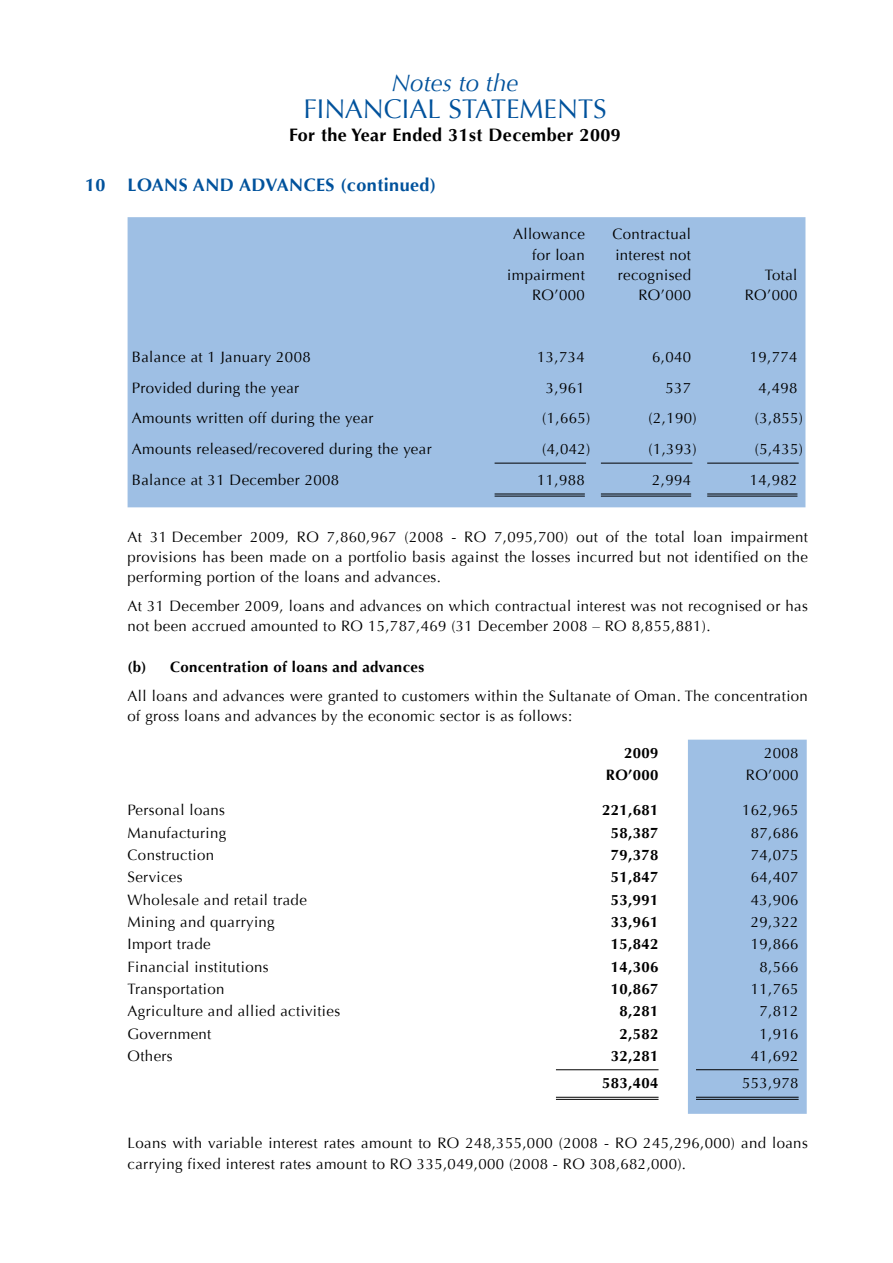
<style>
.page{position:relative;width:893px;height:1263px;background:#fff}
.page>*{position:absolute;margin:0;border:0;box-sizing:border-box;transform-origin:0 0}
.t1{font:27px "Optima";color:#00529c}
.t2{font:italic 24px "Optima";color:#00529c}
.t3{font:700 18px "Optima";letter-spacing:.025em;color:#000}
.t4{font:700 18px "Optima";letter-spacing:.025em;color:#00529c}
.t5{font:15px/20.2px "Optima";letter-spacing:.025em;color:#000;text-align:right}
.t6{font:700 15px "Optima";letter-spacing:.025em;color:#000}
</style>
<div class="page">
<div style="left:128px;top:217px;width:677px;height:290px;background:#9ebfe4"></div>
<hr style="left:495px;top:463px;width:91px;height:1px;background:#000">
<hr style="left:601px;top:463px;width:91px;height:1px;background:#000">
<hr style="left:707px;top:463px;width:92px;height:1px;background:#000">
<hr style="left:495px;top:493px;width:90px;height:1px;background:#000">
<hr style="left:495px;top:496px;width:90px;height:1px;background:#000">
<hr style="left:601px;top:493px;width:90px;height:1px;background:#000">
<hr style="left:601px;top:496px;width:90px;height:1px;background:#000">
<hr style="left:707px;top:493px;width:90px;height:1px;background:#000">
<hr style="left:707px;top:496px;width:90px;height:1px;background:#000">
<div style="left:688px;top:740px;width:119px;height:374px;background:#9ebfe4"></div>
<hr style="left:556px;top:1069px;width:103px;height:1px;background:#000">
<hr style="left:696px;top:1069px;width:103px;height:1px;background:#000">
<hr style="left:556px;top:1097px;width:103px;height:1px;background:#000">
<hr style="left:556px;top:1099px;width:103px;height:1px;background:#000">
<hr style="left:696px;top:1097px;width:103px;height:1px;background:#000">
<hr style="left:696px;top:1099px;width:103px;height:1px;background:#000">
<h2 class="t2" style="left:392px;top:69px;width:128px">Notes to the</h2>
<h1 class="t1" style="left:303px;top:93px;width:305px">FINANCIAL STATEMENTS</h1>
<p class="t3" style="left:289px;top:124px;width:333px">For the Year Ended 31st December 2009</p>
<p class="t4" style="left:85px;top:174px;width:352px">10 LOANS AND ADVANCES (continued)</p>
<p class="t5" style="left:507px;top:224px;width:79px">Allowance for loan impairment<br>RO’000</p>
<p class="t5" style="left:613px;top:224px;width:80px">Contractual interest not recognised<br>RO’000</p>
<p class="t5" style="left:745px;top:265px;width:54px">Total<br>RO’000</p>
<p class="t5" style="left:132px;top:347px;width:180px">Balance at 1 January 2008</p>
<p class="t5" style="left:537px;top:347px;width:49px">13,734</p>
<p class="t5" style="left:652px;top:347px;width:41px">6,040</p>
<p class="t5" style="left:750px;top:347px;width:49px">19,774</p>
<p class="t5" style="left:132px;top:378px;width:169px">Provided during the year</p>
<p class="t5" style="left:546px;top:378px;width:41px">3,961</p>
<p class="t5" style="left:665px;top:378px;width:27px">537</p>
<p class="t5" style="left:758px;top:378px;width:41px">4,498</p>
<p class="t5" style="left:132px;top:408px;width:243px">Amounts written off during the year</p>
<p class="t5" style="left:542px;top:408px;width:50px">(1,665)</p>
<p class="t5" style="left:649px;top:408px;width:50px">(2,190)</p>
<p class="t5" style="left:755px;top:408px;width:50px">(3,855)</p>
<p class="t5" style="left:132px;top:439px;width:301px">Amounts released/recovered during the year</p>
<p class="t5" style="left:542px;top:439px;width:50px">(4,042)</p>
<p class="t5" style="left:648px;top:439px;width:50px">(1,393)</p>
<p class="t5" style="left:755px;top:439px;width:50px">(5,435)</p>
<p class="t5" style="left:132px;top:470px;width:209px">Balance at 31 December 2008</p>
<p class="t5" style="left:537px;top:470px;width:49px">11,988</p>
<p class="t5" style="left:652px;top:470px;width:41px">2,994</p>
<p class="t5" style="left:750px;top:470px;width:49px">14,982</p>
<p class="t5" style="left:128px;top:527px;width:682px;text-align:justify">At 31 December 2009, RO 7,860,967 (2008 - RO 7,095,700) out of the total loan impairment provisions has been made on a portfolio basis against the losses incurred but not identified on the performing portion of the loans and advances.</p>
<p class="t5" style="left:128px;top:596px;width:682px;text-align:left">At 31 December 2009, loans and advances on which contractual interest was not recognised or has not been accrued amounted to RO 15,787,469 (31 December 2008 – RO 8,855,881).</p>
<p class="t6" style="left:128px;top:658px;width:298px">(b) Concentration of loans and advances</p>
<p class="t5" style="left:128px;top:686px;width:682px;text-align:left">All loans and advances were granted to customers within the Sultanate of Oman. The concentration of gross loans and advances by the economic sector is as follows:</p>
<p class="t6" style="left:624px;top:744px;width:36px">2009</p>
<p class="t5" style="left:764px;top:743px;width:36px">2008</p>
<p class="t6" style="left:606px;top:766px;width:54px">RO’000</p>
<p class="t5" style="left:746px;top:765px;width:54px">RO’000</p>
<p class="t5" style="left:128px;top:800px;width:99px">Personal loans</p>
<p class="t6" style="left:602px;top:801px;width:58px">221,681</p>
<p class="t5" style="left:742px;top:800px;width:58px">162,965</p>
<p class="t5" style="left:128px;top:823px;width:100px">Manufacturing</p>
<p class="t6" style="left:611px;top:824px;width:49px">58,387</p>
<p class="t5" style="left:751px;top:823px;width:49px">87,686</p>
<p class="t5" style="left:128px;top:845px;width:88px">Construction</p>
<p class="t6" style="left:611px;top:846px;width:49px">79,378</p>
<p class="t5" style="left:751px;top:845px;width:49px">74,075</p>
<p class="t5" style="left:128px;top:867px;width:57px">Services</p>
<p class="t6" style="left:611px;top:868px;width:49px">51,847</p>
<p class="t5" style="left:751px;top:867px;width:49px">64,407</p>
<p class="t5" style="left:128px;top:889px;width:181px">Wholesale and retail trade</p>
<p class="t6" style="left:611px;top:891px;width:49px">53,991</p>
<p class="t5" style="left:751px;top:889px;width:49px">43,906</p>
<p class="t5" style="left:128px;top:912px;width:149px">Mining and quarrying</p>
<p class="t6" style="left:611px;top:913px;width:49px">33,961</p>
<p class="t5" style="left:751px;top:912px;width:49px">29,322</p>
<p class="t5" style="left:128px;top:934px;width:85px">Import trade</p>
<p class="t6" style="left:611px;top:935px;width:49px">15,842</p>
<p class="t5" style="left:751px;top:934px;width:49px">19,866</p>
<p class="t5" style="left:128px;top:956px;width:143px">Financial institutions</p>
<p class="t6" style="left:611px;top:958px;width:49px">14,306</p>
<p class="t5" style="left:760px;top:956px;width:41px">8,566</p>
<p class="t5" style="left:128px;top:979px;width:98px">Transportation</p>
<p class="t6" style="left:611px;top:980px;width:49px">10,867</p>
<p class="t5" style="left:751px;top:979px;width:49px">11,765</p>
<p class="t5" style="left:128px;top:1001px;width:214px">Agriculture and allied activities</p>
<p class="t6" style="left:619px;top:1002px;width:41px">8,281</p>
<p class="t5" style="left:760px;top:1001px;width:41px">7,812</p>
<p class="t5" style="left:128px;top:1023px;width:85px">Government</p>
<p class="t6" style="left:619px;top:1025px;width:41px">2,582</p>
<p class="t5" style="left:760px;top:1023px;width:41px">1,916</p>
<p class="t5" style="left:128px;top:1046px;width:47px">Others</p>
<p class="t6" style="left:611px;top:1047px;width:49px">32,281</p>
<p class="t5" style="left:751px;top:1046px;width:49px">41,692</p>
<p class="t6" style="left:602px;top:1074px;width:58px">583,404</p>
<p class="t5" style="left:742px;top:1073px;width:58px">553,978</p>
<p class="t5" style="left:128px;top:1133px;width:682px;text-align:left">Loans with variable interest rates amount to RO 248,355,000 (2008 - RO 245,296,000) and loans carrying fixed interest rates amount to RO 335,049,000 (2008 - RO 308,682,000).</p>
</div>
